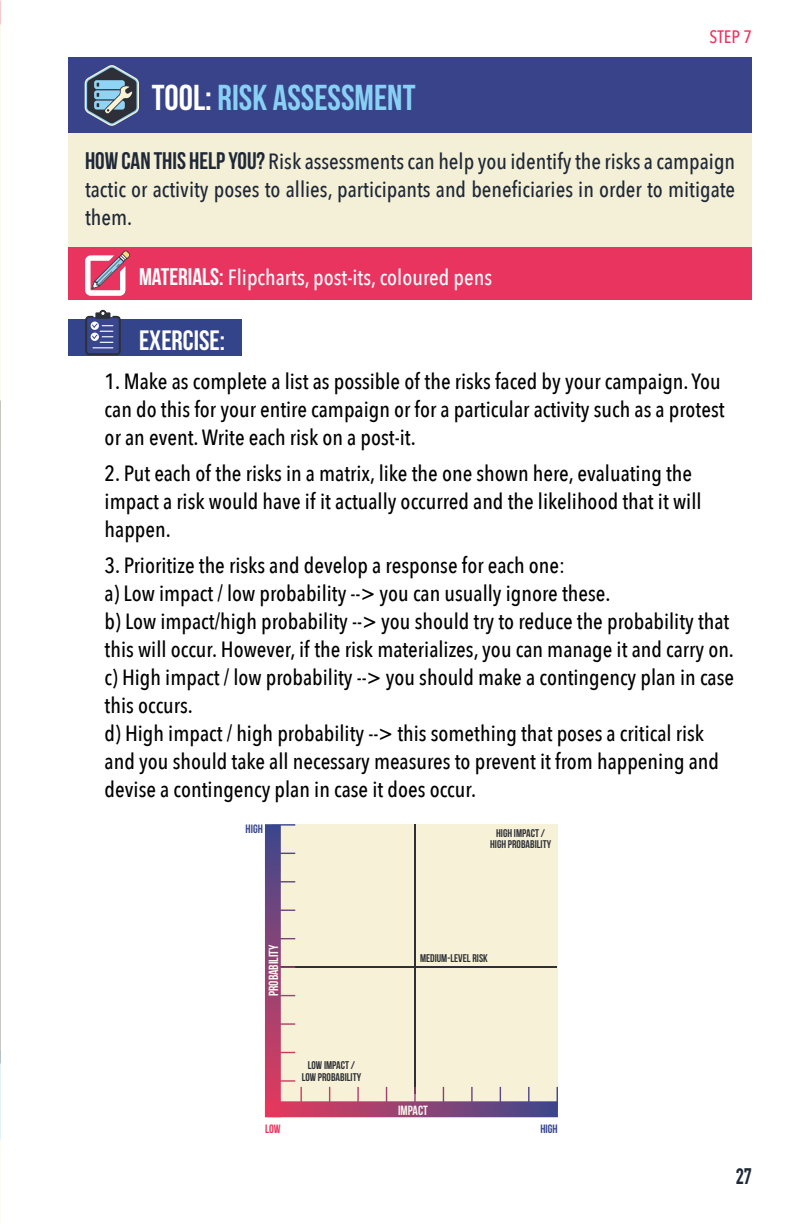
<style>
.page{position:relative;width:792px;height:1224px;background:#fff}
.page>*{position:absolute;margin:0;border:0;box-sizing:border-box;transform-origin:0 0}
.t1{font:36px "Bebas Neue";color:#89d1f4}
.t2{font:28px "Bebas Neue";color:#fff}
.t3{font:500 22px/28px "Avenir Next Condensed";color:#000}
.t4{font:500 22px/28px "Avenir Next Condensed";color:#1f2837;text-align:justify}
.t5{font:500 22px "Avenir Next Condensed";color:#fff}
.t6{font:700 22px "DIN Condensed";color:#1f2837}
.t7{font:500 18px "Avenir Next Condensed";color:#ea3460}
.t8{font:13.4px "Bebas Neue";color:#fbf6ef}
.t9{font:12.2px "Bebas Neue";color:#37468d}
.t10{font:12.2px "Bebas Neue";color:#e8365c}
.t11{font:11.2px/11.2px "Bebas Neue";color:#2f3037;text-align:center}
.s1{color:#fff}
.s2{font-family:"Bebas Neue";font-weight:400;font-size:24px}
</style>
<div class="page">
<svg style="left:0;top:1117px;width:1px;height:107px"></svg>
<img style="left:0;top:0;width:1px;height:1117px">
<div style="left:68px;top:57px;width:684px;height:76px;background:#38438a"></div>
<div style="left:68px;top:133px;width:684px;height:114px;background:#f4f0d7"></div>
<div style="left:68px;top:247px;width:684px;height:53px;background:#ea3460"></div>
<svg style="left:85px;top:65px;width:54px;height:61px"></svg>
<svg style="left:85px;top:250px;width:45px;height:46px"></svg>
<div style="left:68px;top:319px;width:174px;height:36px;background:#33448b"></div>
<svg style="left:85px;top:310px;width:36px;height:45px"></svg>
<svg style="left:265px;top:824px;width:293px;height:293px;background:#e8dcca"></svg>
<h1 class="t1" style="left:152px;top:78px;width:265px"><span class="s1">TOOL:</span> RISK ASSESSMENT</h1>
<p class="t7" style="left:710px;top:26px;width:44px">STEP 7</p>
<p class="t4" style="left:85px;top:147px;width:652px"><span class="s2">HOW CAN THIS HELP YOU?</span> Risk assessments can help you identify the risks a campaign tactic or activity poses to allies, participants and beneficiaries in order to mitigate them.</p>
<p class="t5" style="left:139px;top:264px;width:355px"><span class="s2">MATERIALS:</span> Flipcharts, post-its, coloured pens</p>
<p class="t2" style="left:139px;top:325px;width:88px">EXERCISE:</p>
<p class="t3" style="left:105px;top:367px;width:622px">1. Make as complete a list as possible of the risks faced by your campaign. You can do this for your entire campaign or for a particular activity such as a protest or an event. Write each risk on a post-it.</p>
<p class="t3" style="left:105px;top:459px;width:598px">2. Put each of the risks in a matrix, like the one shown here, evaluating the impact a risk would have if it actually occurred and the likelihood that it will happen.</p>
<p class="t3" style="left:105px;top:551px;width:631px">3. Prioritize the risks and develop a response for each one:<br>a) Low impact / low probability --&gt; you can usually ignore these.<br>b) Low impact/high probability --&gt; you should try to reduce the probability that this will occur. However, if the risk materializes, you can manage it and carry on. c) High impact / low probability --&gt; you should make a contingency plan in case this occurs.<br>d) High impact / high probability --&gt; this something that poses a critical risk and you should take all necessary measures to prevent it from happening and devise a contingency plan in case it does occur.</p>
<p class="t9" style="left:246px;top:822px;width:19px">HIGH</p>
<p class="t11" style="left:490px;top:827px;width:62px">HIGH IMPACT /<br>HIGH PROBABILITY</p>
<p class="t8" style="left:266px;top:996px;width:53px;rotate:-90deg">PROBABILITY</p>
<p class="t11" style="left:302px;top:1060px;width:61px">LOW IMPACT /<br>LOW PROBABILITY</p>
<p class="t11" style="left:420px;top:952px;width:69px">MEDIUM-LEVEL RISK</p>
<p class="t8" style="left:398px;top:1103px;width:31px">IMPACT</p>
<p class="t10" style="left:265px;top:1122px;width:17px">LOW</p>
<p class="t9" style="left:540px;top:1122px;width:19px">HIGH</p>
<p class="t6" style="left:736px;top:1164px;width:18px">27</p>
</div>
